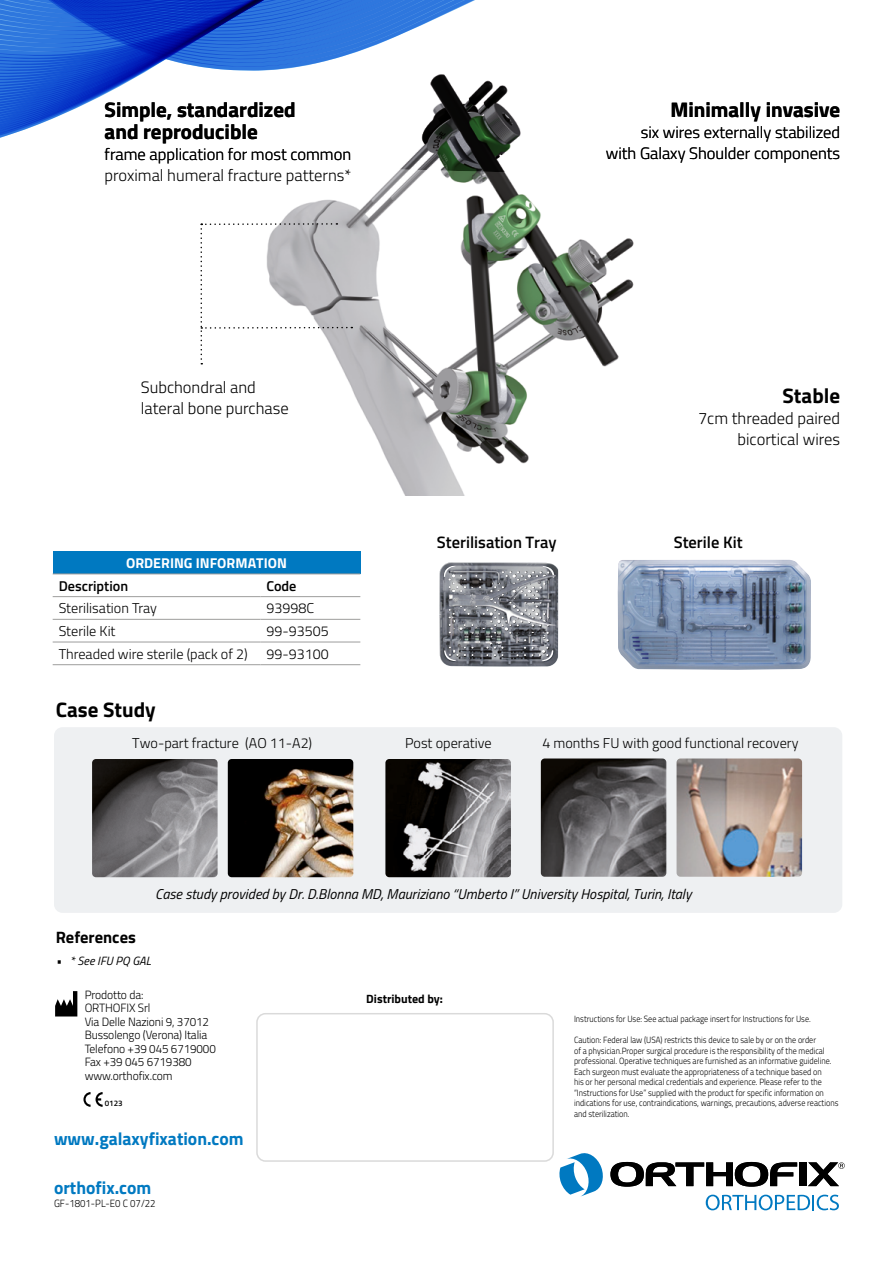
<style>
.page{position:relative;width:893px;height:1263px;background:#fff}
.page>*{position:absolute;margin:0;border:0;box-sizing:border-box;transform-origin:0 0}
.t1{font:700 21px/22.5px "Titillium";color:#000}
.t2{font:700 18px "Titillium";color:#0079c1}
.t3{font:300 16.5px/21px "Titillium";color:#000}
.t4{font:600 16.5px "Titillium";color:#000}
.t5{font:700 16.5px "Titillium";color:#000}
.t6{font:300 14.25px "Titillium";color:#000}
.t7{font:italic 14.25px "Titillium";color:#000}
.t8{font:700 14.25px "Titillium";color:#fff}
.t9{font:600 14.25px "Titillium";color:#000}
.t10{font:300 12px/13.5px "Titillium";letter-spacing:-.01em;color:#000}
.t11{font:700 12px "Titillium";color:#000}
.t12{font:italic 12px "Titillium";color:#000}
.t13{font:300 10.5px "Titillium";color:#000;scale:.92 1}
.t14{font:300 9px/10.5px "Titillium";color:#000;scale:.9 1}
.t15{font:600 7.95px "Titillium";color:#000}
</style>
<div class="page">
<img style="left:280px;top:173px;width:354px;height:322px">
<div style="left:54px;top:727px;width:788px;height:186px;background:#eef0f2;border-radius:9px"></div>
<img style="left:228px;top:759px;width:125px;height:118px">
<img style="left:92px;top:759px;width:126px;height:118px">
<img style="left:541px;top:758px;width:125px;height:119px">
<img style="left:677px;top:758px;width:125px;height:119px">
<img style="left:439px;top:562px;width:119px;height:105px">
<div style="left:53px;top:551px;width:307px;height:23px;background:#0079c1"></div>
<hr style="left:53px;top:574px;width:207px;height:1px;background:#9d9d9c">
<hr style="left:260px;top:574px;width:100px;height:1px;background:#9d9d9c">
<hr style="left:53px;top:596px;width:207px;height:1px;background:#9d9d9c">
<hr style="left:260px;top:596px;width:100px;height:1px;background:#9d9d9c">
<hr style="left:53px;top:619px;width:207px;height:1px;background:#9d9d9c">
<hr style="left:260px;top:619px;width:100px;height:1px;background:#9d9d9c">
<hr style="left:53px;top:642px;width:207px;height:1px;background:#9d9d9c">
<hr style="left:260px;top:642px;width:100px;height:1px;background:#9d9d9c">
<hr style="left:53px;top:664px;width:207px;height:1px;background:#9d9d9c">
<hr style="left:260px;top:664px;width:100px;height:1px;background:#9d9d9c">
<svg style="left:200px;top:223px;width:152px;height:141px"></svg>
<img style="left:385px;top:759px;width:126px;height:118px">
<img style="left:618px;top:560px;width:193px;height:110px">
<svg style="left:83px;top:1092px;width:20px;height:15px"></svg>
<svg style="left:55px;top:991px;width:22px;height:25px"></svg>
<div style="left:256px;top:1013px;width:298px;height:149px;border:2px solid #dadada;border-radius:9px"></div>
<svg style="left:559px;top:1153px;width:286px;height:57px"></svg>
<svg style="left:0;top:127px;width:521px;height:4px"></svg>
<svg style="left:0;top:120px;width:517px;height:4px"></svg>
<svg style="left:0;top:113px;width:513px;height:4px"></svg>
<svg style="left:0;top:110px;width:509px;height:3px"></svg>
<svg style="left:0;top:106px;width:506px;height:4px"></svg>
<svg style="left:0;top:102px;width:502px;height:4px"></svg>
<svg style="left:0;top:99px;width:501px;height:3px"></svg>
<svg style="left:0;top:94px;width:506px;height:5px"></svg>
<svg style="left:0;top:91px;width:508px;height:3px"></svg>
<svg style="left:0;top:87px;width:508px;height:4px"></svg>
<svg style="left:0;top:0;width:506px;height:87px"></svg>
<h1 class="t1" style="left:105px;top:97px;width:193px">Simple, standardized and reproducible</h1>
<h3 class="t3" style="left:105px;top:143px;width:248px">frame application for most common proximal humeral fracture patterns*</h3>
<h3 class="t3" style="left:141px;top:376px;width:149px">Subchondral and lateral bone purchase</h3>
<h3 class="t8" style="left:126px;top:552px;width:162px">ORDERING INFORMATION</h3>
<h3 class="t9" style="left:59px;top:575px;width:71px">Description</h3>
<h3 class="t9" style="left:266px;top:575px;width:32px">Code</h3>
<h3 class="t6" style="left:59px;top:598px;width:100px">Sterilisation Tray</h3>
<h3 class="t6" style="left:266px;top:598px;width:49px">93998C</h3>
<h3 class="t6" style="left:59px;top:621px;width:58px">Sterile Kit</h3>
<h3 class="t6" style="left:266px;top:621px;width:64px">99-93505</h3>
<h3 class="t6" style="left:59px;top:643px;width:190px">Threaded wire sterile (pack of 2)</h3>
<h3 class="t6" style="left:266px;top:643px;width:64px">99-93100</h3>
<h1 class="t1" style="left:56px;top:697px;width:102px">Case Study</h1>
<h1 class="t1" style="left:670px;top:97px;width:171px">Minimally invasive</h1>
<h3 class="t3" style="left:606px;top:121px;width:236px;text-align:right">six wires externally stabilized<br>with Galaxy Shoulder components</h3>
<h1 class="t1" style="left:783px;top:383px;width:59px">Stable</h1>
<h3 class="t3" style="left:698px;top:407px;width:144px;text-align:right">7cm threaded paired bicortical wires</h3>
<h3 class="t4" style="left:437px;top:529px;width:121px">Sterilisation Tray</h3>
<h3 class="t4" style="left:674px;top:529px;width:70px">Sterile Kit</h3>
<h3 class="t6" style="left:132px;top:733px;width:182px">Two-part fracture (AO 11-A2)</h3>
<h3 class="t6" style="left:405px;top:733px;width:88px">Post operative</h3>
<h3 class="t6" style="left:542px;top:733px;width:258px">4 months FU with good functional recovery</h3>
<h3 class="t7" style="left:155px;top:883px;width:538px">Case study provided by Dr. D.Blonna MD, Mauriziano “Umberto I” University Hospital, Turin, Italy</h3>
<h3 class="t5" style="left:56px;top:925px;width:82px">References</h3>
<h3 class="t12" style="left:56px;top:952px;width:97px">• * See IFU PQ GAL</h3>
<h3 class="t10" style="left:85px;top:987px;width:133px">Prodotto da:<br>ORTHOFIX Srl<br>Via Delle Nazioni 9, 37012<br>Bussolengo (Verona) Italia<br>Telefono +39 045 6719000<br>Fax +39 045 6719380 www.orthofix.com</h3>
<p class="t15" style="left:105px;top:1097px;width:19px">0123</p>
<h2 class="t2" style="left:54px;top:1125px;width:191px">www.galaxyfixation.com</h2>
<h2 class="t2" style="left:54px;top:1174px;width:99px">orthofix.com</h2>
<p class="t13" style="left:54px;top:1196px;width:112px">GF-1801-PL-E0 C 07/22</p>
<h3 class="t11" style="left:366px;top:990px;width:78px">Distributed by:</h3>
<p class="t14" style="left:574px;top:1013px;width:265px">Instructions for Use: See actual package insert for Instructions for Use.</p>
<p class="t14" style="left:574px;top:1034px;width:295px">Caution: Federal law (USA) restricts this device to sale by or on the order<br>of a physician.Proper surgical procedure is the responsibility of the medical professional. Operative techniques are furnished as an informative guideline.<br>Each surgeon must evaluate the appropriateness of a technique based on<br>his or her personal medical credentials and experience. Please refer to the “Instructions for Use” supplied with the product for specific information on indications for use, contraindications, warnings, precautions, adverse reactions and sterilization.</p>
</div>
